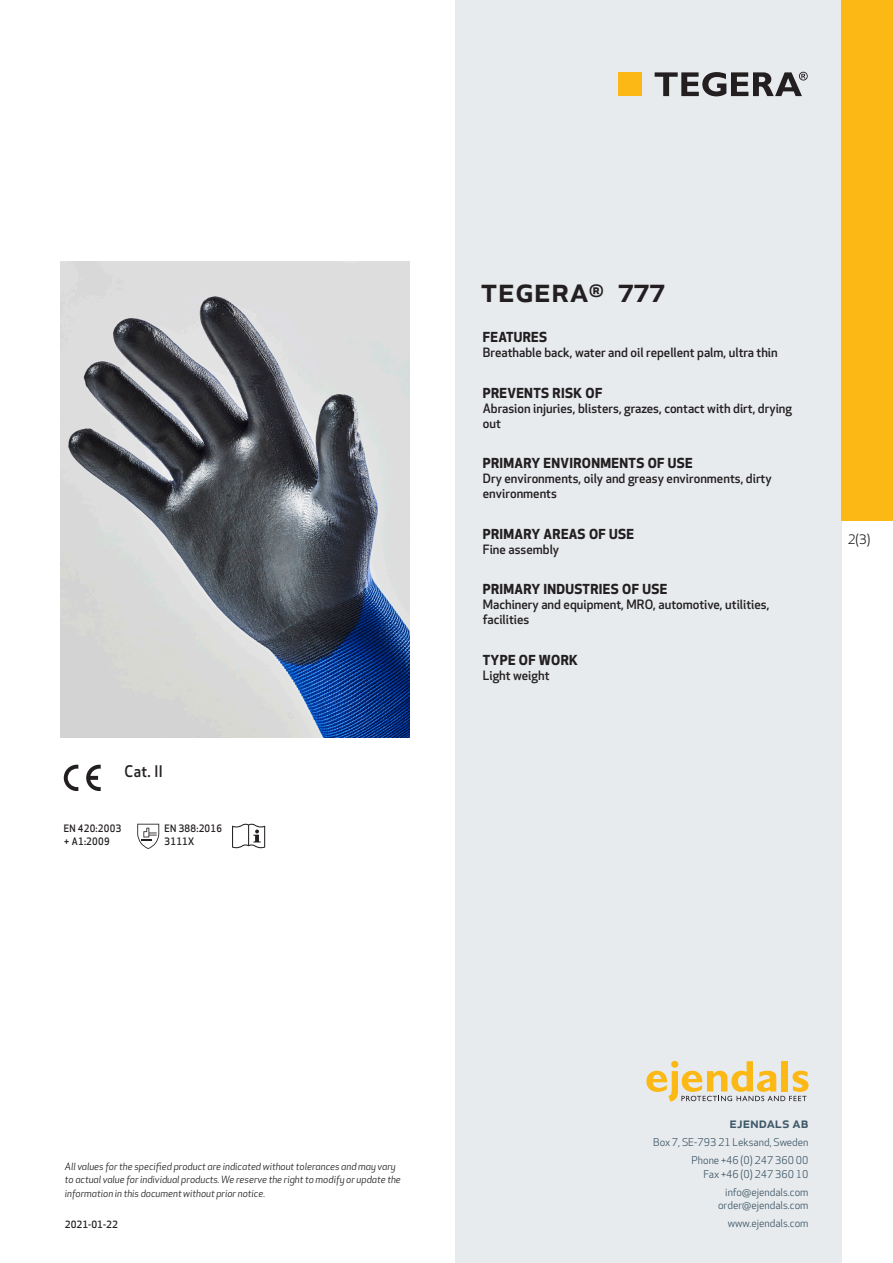
<style>
.page{position:relative;width:893px;height:1263px;background:#fff}
.page>*{position:absolute;margin:0;border:0;box-sizing:border-box;transform-origin:0 0}
.prodname{font:500 34.5px "Apex New";color:#231f20}
.t1{font:500 15.6px "Apex New";color:#231f20;scale:.95 1}
.t2{font:500 15px "Apex New";color:#405968}
.Funktion_body{font:700 13.5px "Apex New";letter-spacing:.025em;color:#231f20}
.t3{font:12.75px "Apex New";color:#231f20}
.Funktion_body-2{font:500 12.6px/15px "Apex New";color:#231f20}
.t4{font:10.5px/18px "Apex New";color:#405968;text-align:right}
.PictogramText{font:500 10.05px/13.5px "Apex New";letter-spacing:.025em;color:#231f20;scale:.95 1}
.t5{font:italic 9.75px/13.5px "Apex New";color:#231f20}
.t6{font:500 9.75px "Apex New";color:#231f20}
</style>
<div class="page">
<div style="left:455px;top:0;width:387px;height:1263px;background:#e8ebee"></div>
<svg style="left:646px;top:1061px;width:162px;height:40px"></svg>
<div style="left:842px;top:0;width:51px;height:520px;background:#fcb814"></div>
<div style="left:618px;top:72px;width:24px;height:24px;background:#fcb814"></div>
<svg style="left:655px;top:72px;width:153px;height:24px"></svg>
<svg style="left:86px;top:765px;width:15px;height:26px"></svg>
<svg style="left:64px;top:765px;width:14px;height:26px"></svg>
<svg style="left:137px;top:824px;width:22px;height:25px"></svg>
<svg style="left:232px;top:824px;width:33px;height:24px"></svg>
<img style="left:60px;top:261px;width:349px;height:477px">
<p class="t1" style="left:125px;top:761px;width:42px">Cat. II</p>
<p class="PictogramText" style="left:64px;top:821px;width:62px">EN 420:2003 + A1:2009</p>
<p class="PictogramText" style="left:165px;top:821px;width:62px">EN 388:2016</p>
<p class="PictogramText" style="left:165px;top:834px;width:33px">3111X</p>
<p class="prodname" style="left:480px;top:266px;width:186px">TEGERA<sup>®</sup> 777</p>
<p class="Funktion_body" style="left:483px;top:327px;width:66px">FEATURES</p>
<p class="Funktion_body-2" style="left:483px;top:345px;width:296px">Breathable back, water and oil repellent palm, ultra thin</p>
<p class="Funktion_body" style="left:483px;top:383px;width:121px">PREVENTS RISK OF</p>
<p class="Funktion_body-2" style="left:483px;top:400px;width:311px">Abrasion injuries, blisters, grazes, contact with dirt, drying out</p>
<p class="Funktion_body" style="left:483px;top:453px;width:211px">PRIMARY ENVIRONMENTS OF USE</p>
<p class="Funktion_body-2" style="left:483px;top:471px;width:290px">Dry environments, oily and greasy environments, dirty environments</p>
<p class="Funktion_body" style="left:483px;top:524px;width:153px">PRIMARY AREAS OF USE</p>
<p class="Funktion_body-2" style="left:483px;top:541px;width:78px">Fine assembly</p>
<p class="Funktion_body" style="left:483px;top:580px;width:186px">PRIMARY INDUSTRIES OF USE</p>
<p class="Funktion_body-2" style="left:483px;top:597px;width:288px">Machinery and equipment, MRO, automotive, utilities, facilities</p>
<p class="Funktion_body" style="left:483px;top:650px;width:97px">TYPE OF WORK</p>
<p class="Funktion_body-2" style="left:483px;top:668px;width:68px">Light weight</p>
<p class="t3" style="left:848px;top:531px;width:24px">2(3)</p>
<p class="t5" style="left:65px;top:1159px;width:337px">All values for the specified product are indicated without tolerances and may vary to actual value for individual products. We reserve the right to modify or update the information in this document without prior notice.</p>
<p class="t6" style="left:65px;top:1218px;width:54px">2021-01-22</p>
<p class="t2" style="left:729px;top:1113px;width:80px">ejendals ab</p>
<p class="t4" style="left:653px;top:1133px;width:157px">Box 7, SE-793 21 Leksand, Sweden<br>Phone +46 (0) 247 360 00</p>
<p class="t4" style="left:703px;top:1165px;width:107px">Fax +46 (0) 247 360 10 info@ejendals.com</p>
<p class="t4" style="left:718px;top:1196px;width:92px">order@ejendals.com</p>
<p class="t4" style="left:728px;top:1215px;width:82px">www.ejendals.com</p>
</div>
